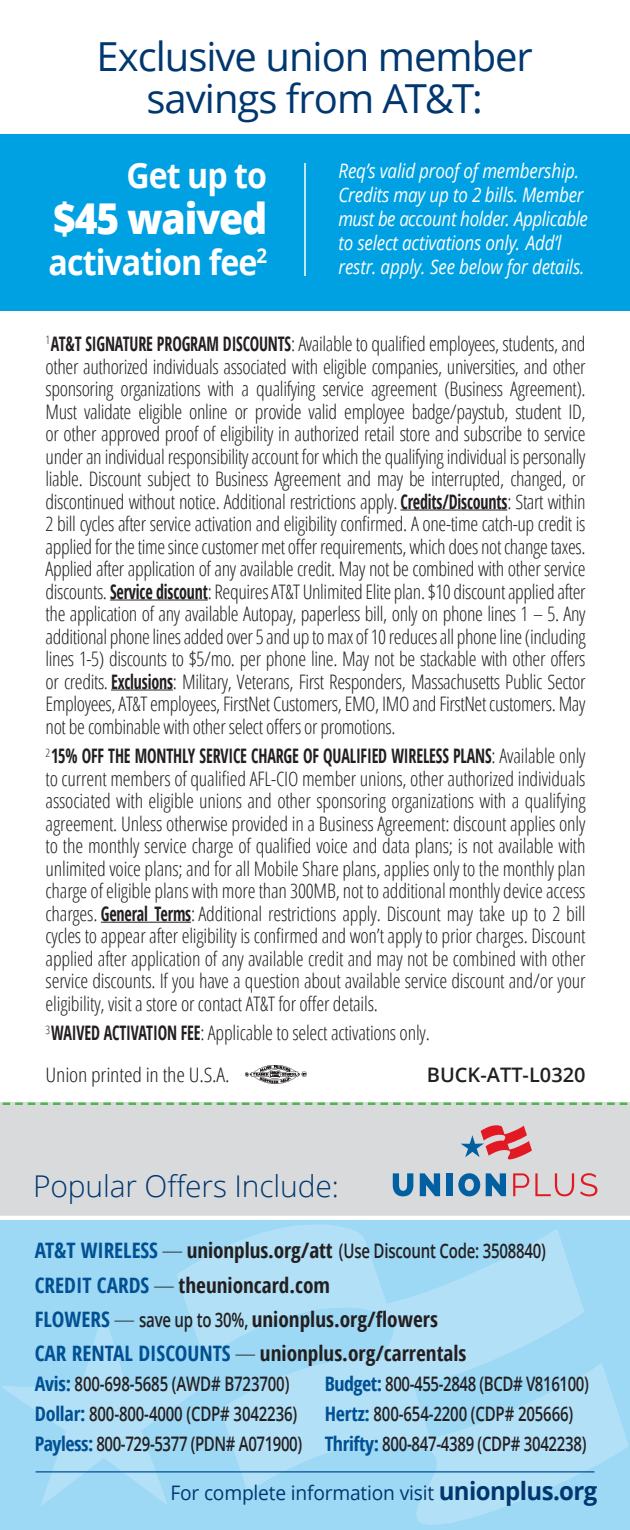
<style>
.page{position:relative;width:630px;height:1530px;background:#fff}
.page>*{position:absolute;margin:0;border:0;box-sizing:border-box;transform-origin:0 0}
.t1{font:800 42.5px "Open Sans";letter-spacing:-.03em;color:#fff;scale:.92 1}
.t2{font:40px/42.5px "Open Sans";letter-spacing:-.025em;color:#00376f;text-align:center}
.t3{font:700 35px "Open Sans";letter-spacing:-.03em;color:#fff;scale:.92 1}
.t4{font:300 30px "Open Sans";letter-spacing:-.005em;color:#00376f}
.t5{font:700 condensed 21.25px "Open Sans";color:#231f20}
.t6{font:300 condensed 20px/22.5px "Open Sans";letter-spacing:-.01em;color:#231f20;text-align:justify}
.t7{font:600 20px/30px "Open Sans";letter-spacing:-.015em;color:#231f20;scale:.75 1}
.t8{font:italic 20px/24px "Open Sans";letter-spacing:-.01em;color:#fff;scale:.85 1}
.t9{font:20px "Open Sans";letter-spacing:-.01em;color:#00376f;scale:.96 1}
.t10{font:300 condensed 20px "Open Sans";letter-spacing:-.01em;color:#231f20;scale:1.1 1}
.t11{font:600 20px "Open Sans";letter-spacing:-.015em;color:#231f20}
.s1{font-weight:700}
.s2{font-weight:700;font-stretch:condensed;font-size:21.25px;color:#005093}
.s3{font-weight:300;font-stretch:condensed;font-size:21.25px}
.s4{font-weight:700;font-stretch:condensed;font-size:21.25px}
.s5{color:#005093}
.s6{font-weight:300}
.s7{font-weight:600;font-stretch:normal;font-size:20px}
.s8{font-weight:700;font-stretch:condensed;color:#005093}
.s9{font-weight:700;font-size:25px}
</style>
<div class="page">
<div style="left:0;top:134px;width:630px;height:177px;background:#00a1e3"></div>
<div style="left:0;top:1103px;width:630px;height:427px;background:#d9dadc"></div>
<div style="left:0;top:1216px;width:630px;height:7px;background:#fff"></div>
<div style="left:0;top:1220px;width:630px;height:310px;background:#9dd8f5"></div>
<svg style="left:177px;top:1224px;width:452px;height:301px;fill:#b2e0f7"></svg>
<svg style="left:2px;top:1311px;width:204px;height:195px"></svg>
<hr style="left:36px;top:1471px;width:558px;height:2px;background:#005093">
<svg style="left:0;top:1102px;width:630px;height:3px"></svg>
<hr style="left:400px;top:510px;width:107px;height:1px;background:#231f20">
<hr style="left:110px;top:600px;width:98px;height:1px;background:#231f20">
<hr style="left:111px;top:690px;width:62px;height:1px;background:#231f20">
<hr style="left:101px;top:922px;width:90px;height:1px;background:#231f20">
<svg style="left:393px;top:1173px;width:20px;height:23px"></svg>
<svg style="left:420px;top:1173px;width:20px;height:23px"></svg>
<div style="left:447px;top:1173px;width:6px;height:23px;background:#0160a1"></div>
<svg style="left:458px;top:1173px;width:22px;height:23px"></svg>
<svg style="left:486px;top:1173px;width:20px;height:23px"></svg>
<svg style="left:513px;top:1173px;width:16px;height:23px"></svg>
<svg style="left:535px;top:1173px;width:39px;height:23px"></svg>
<svg style="left:580px;top:1173px;width:17px;height:23px"></svg>
<svg style="left:461px;top:1125px;width:71px;height:34px"></svg>
<img style="left:246px;top:1066px;width:61px;height:19px">
<hr style="left:304px;top:163px;width:2px;height:113px;background:#fff">
<p class="t2" style="left:96px;top:34px;width:438px">Exclusive union member savings from AT&amp;T:</p>
<p class="t3" style="left:126px;top:151px;width:155px">Get up to</p>
<p class="t1" style="left:53px;top:187px;width:234px">$45 waived</p>
<p class="t3" style="left:49px;top:237px;width:239px">activation fee<sup>2</sup></p>
<p class="t8" style="left:338px;top:159px;width:295px">Req’s valid proof of membership.<br>Credits may up to 2 bills. Member must be account holder. Applicable to select activations only. Add’l restr. apply. See below for details.</p>
<p class="t6" style="left:46px;top:332px;width:542px"><sup>1</sup><span class="s1">AT&amp;T SIGNATURE PROGRAM DISCOUNTS</span>: Available to qualified employees, students, and other authorized individuals associated with eligible companies, universities, and other sponsoring organizations with a qualifying service agreement (Business Agreement).<br>Must validate eligible online or provide valid employee badge/paystub, student ID, or other approved proof of eligibility in authorized retail store and subscribe to service under an individual responsibility account for which the qualifying individual is personally liable. Discount subject to Business Agreement and may be interrupted, changed, or discontinued without notice. Additional restrictions apply. <span class="s1">Credits/Discounts</span>: Start within 2 bill cycles after service activation and eligibility confirmed. A one-time catch-up credit is applied for the time since customer met offer requirements, which does not change taxes.<br>Applied after application of any available credit. May not be combined with other service discounts. <span class="s1">Service discount</span>: Requires AT&amp;T Unlimited Elite plan. $10 discount applied after the application of any available Autopay, paperless bill, only on phone lines 1 – 5. Any additional phone lines added over 5 and up to max of 10 reduces all phone line (including lines 1-5) discounts to $5/mo. per phone line. May not be stackable with other offers or credits. <span class="s1">Exclusions</span>: Military, Veterans, First Responders, Massachusetts Public Sector Employees, AT&amp;T employees, FirstNet Customers, EMO, IMO and FirstNet customers. May not be combinable with other select offers or promotions.</p>
<p class="t6" style="left:46px;top:744px;width:542px"><sup>2</sup><span class="s1">15% OFF THE MONTHLY SERVICE CHARGE OF QUALIFIED WIRELESS PLANS</span>: Available only to current members of qualified AFL-CIO member unions, other authorized individuals associated with eligible unions and other sponsoring organizations with a qualifying agreement. Unless otherwise provided in a Business Agreement: discount applies only to the monthly service charge of qualified voice and data plans; is not available with unlimited voice plans; and for all Mobile Share plans, applies only to the monthly plan charge of eligible plans with more than 300MB, not to additional monthly device access charges. <span class="s1">General Terms</span>: Additional restrictions apply. Discount may take up to 2 bill cycles to appear after eligibility is confirmed and won’t apply to prior charges. Discount applied after application of any available credit and may not be combined with other service discounts. If you have a question about available service discount and/or your eligibility, visit a store or contact AT&amp;T for offer details.</p>
<p class="t6" style="left:46px;top:1021px;width:386px"><sup>3</sup><span class="s1">WAIVED ACTIVATION FEE</span>: Applicable to select activations only.</p>
<p class="t10" style="left:46px;top:1061px;width:169px">Union printed in the U.S.A.</p>
<p class="t11" style="left:427px;top:1061px;width:160px">BUCK-ATT-L0320</p>
<p class="t4" style="left:33px;top:1166px;width:307px">Popular Offers Include:</p>
<p class="t7" style="left:35px;top:1236px;width:683px"><span class="s2">AT&amp;T WIRELESS</span> <span class="s3">—</span> <span class="s4">unionplus.org/att</span> (Use Discount Code: 3508840)</p>
<p class="t5" style="left:35px;top:1270px;width:297px"><span class="s5">CREDIT CARDS</span> <span class="s6">—</span> theunioncard.com</p>
<p class="t5" style="left:35px;top:1304px;width:405px"><span class="s5">FLOWERS</span> <span class="s6">—</span> <span class="s7">save up to 30%,</span> unionplus.org/flowers</p>
<p class="t5" style="left:35px;top:1338px;width:433px"><span class="s5">CAR RENTAL DISCOUNTS</span> <span class="s6">—</span> unionplus.org/carrentals</p>
<p class="t7" style="left:35px;top:1368px;width:341px"><span class="s8">Avis:</span> 800-698-5685 (AWD# B723700)</p>
<p class="t7" style="left:325px;top:1368px;width:354px"><span class="s8">Budget:</span> 800-455-2848 (BCD# V816100)</p>
<p class="t7" style="left:35px;top:1398px;width:352px"><span class="s8">Dollar:</span> 800-800-4000 (CDP# 3042236)</p>
<p class="t7" style="left:35px;top:1398px;width:737px;text-indent:290px"><span class="s8">Hertz:</span> 800-654-2200 (CDP# 205666)<br><span class="s8">Payless:</span> 800-729-5377 (PDN# A071900) <span class="s8">Thrifty:</span> 800-847-4389 (CDP# 3042238)</p>
<p class="t9" style="left:170px;top:1479px;width:446px">For complete information visit <span class="s9">unionplus.org</span></p>
</div>
